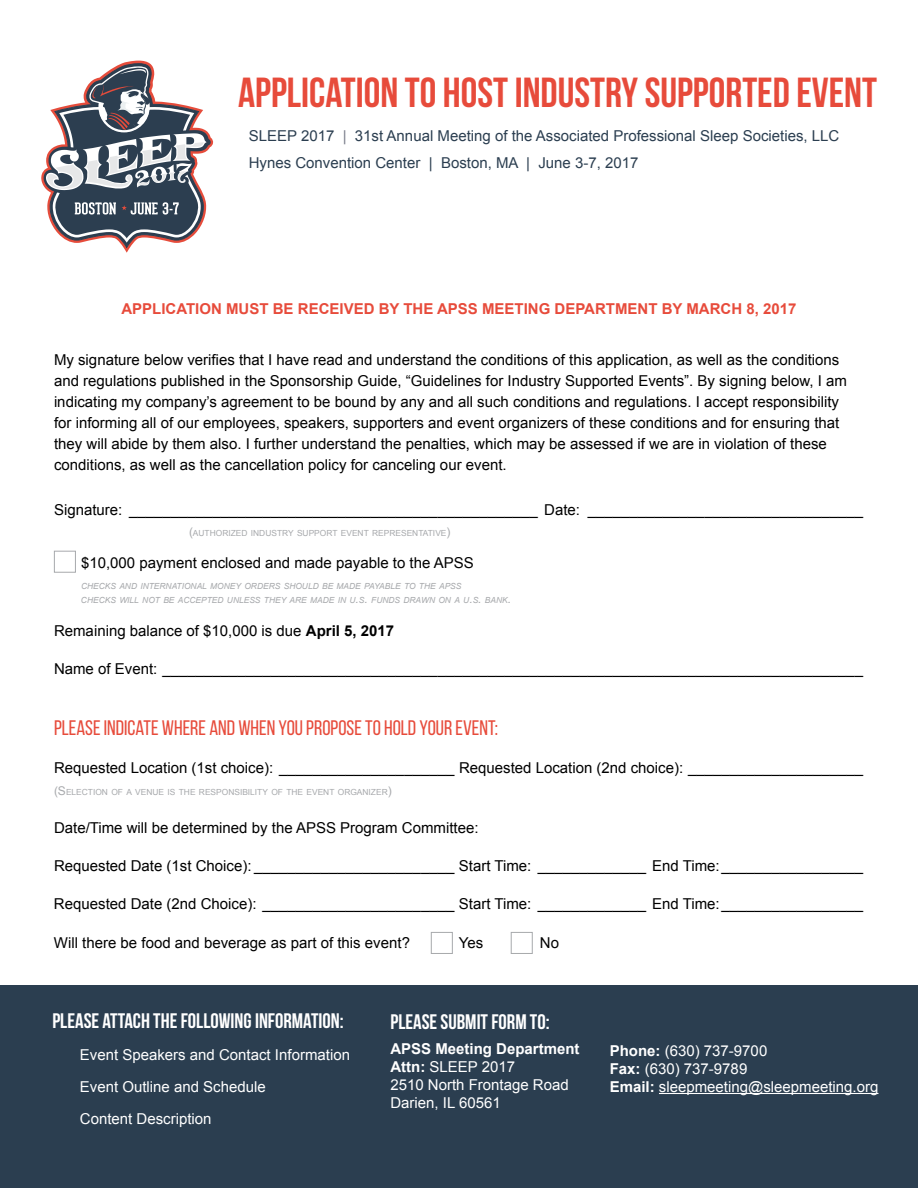
<style>
.page{position:relative;width:918px;height:1188px;background:#fff}
.page>*{position:absolute;margin:0;border:0;box-sizing:border-box;transform-origin:0 0}
.t1{font:700 42px "Bebas Neue";color:#e74b3b}
.t2{font:700 21px "Bebas Neue";color:#fff}
.t3{font:21px "Bebas Neue";color:#e74b3b}
.t4{font:15px/21px "Arial";color:#000}
.t5{font:15px/18px "Arial";color:#fff}
.t6{font:15px/27px "Arial";color:#2b3e50}
.t7{font:700 15px "Arial";color:#e74b3b}
.t8{font:italic 8.4px/14.4px "Arial";color:#a7a9ac}
.t9{font:8.4px "Arial";color:#a7a9ac}
.s1{color:#797d8b}
.s2{font-size:12px}
.s3{font-style:inherit}
.s4{font-weight:700}
</style>
<div class="page">
<div style="left:0;top:986px;width:918px;height:202px;background:#2b3e50"></div>
<hr style="left:659px;top:1093px;width:219px;height:1px;background:#fff">
<svg style="left:41px;top:61px;width:172px;height:192px"></svg>
<div style="left:54px;top:551px;width:22px;height:22px;background:#fff;border:1px solid #a7a9ac"></div>
<div style="left:431px;top:932px;width:22px;height:22px;background:#fff;border:1px solid #a7a9ac"></div>
<div style="left:511px;top:932px;width:22px;height:22px;background:#fff;border:1px solid #a7a9ac"></div>
<h1 class="t1" style="left:238px;top:69px;width:640px">APPLICATION TO HOST INDUSTRY SUPPORTED EVENT</h1>
<p class="t6" style="left:249px;top:122px;width:592px">SLEEP 2017 <span class="s1">|</span> 31st Annual Meeting of the Associated Professional Sleep Societies, LLC<br>Hynes Convention Center | Boston, MA | June 3-7, 2017</p>
<p class="t7" style="left:121px;top:298px;width:677px">APPLICATION MUST BE RECEIVED BY THE APSS MEETING DEPARTMENT BY MARCH 8, 2017</p>
<p class="t4" style="left:54px;top:350px;width:794px">My signature below verifies that I have read and understand the conditions of this application, as well as the conditions and regulations published in the Sponsorship Guide, “Guidelines for Industry Supported Events”. By signing below, I am indicating my company’s agreement to be bound by any and all such conditions and regulations. I accept responsibility for informing all of our employees, speakers, supporters and event organizers of these conditions and for ensuring that they will abide by them also. I further understand the penalties, which may be assessed if we are in violation of these conditions, as well as the cancellation policy for canceling our event.</p>
<p class="t4" style="left:54px;top:500px;width:811px">Signature: _________________________________________________ Date: _________________________________</p>
<p class="t9" style="left:189px;top:528px;width:263px"><span class="s2">(</span>AUTHORIZED INDUSTRY SUPPORT EVENT REPRESENTATIVE<span class="s2">)</span></p>
<p class="t4" style="left:81px;top:552px;width:394px"><span class="s3">$10,000</span> payment enclosed and made payable to the APSS</p>
<p class="t8" style="left:81px;top:579px;width:432px">CHECKS AND INTERNATIONAL MONEY ORDERS SHOULD BE MADE PAYABLE TO THE APSS<br>CHECKS WILL NOT BE ACCEPTED UNLESS THEY ARE MADE IN U<span class="s2">.</span>S<span class="s2">.</span> FUNDS DRAWN ON A U<span class="s2">.</span>S<span class="s2">.</span> BANK<span class="s2">.</span></p>
<p class="t4" style="left:54px;top:620px;width:342px">Remaining balance of $10,000 is due <span class="s4">April 5, 2017</span></p>
<p class="t4" style="left:54px;top:658px;width:811px">Name of Event: ____________________________________________________________________________________</p>
<h2 class="t3" style="left:54px;top:717px;width:446px">PLEASE INDICATE WHERE AND WHEN YOU PROPOSE TO HOLD YOUR EVENT:</h2>
<p class="t4" style="left:54px;top:758px;width:811px">Requested Location (1st choice): _____________________ Requested Location (2nd choice): _____________________</p>
<p class="t9" style="left:54px;top:786px;width:339px"><span class="s2">(S</span>ELECTION OF A VENUE IS THE RESPONSIBILITY OF THE EVENT ORGANIZER<span class="s2">)</span></p>
<p class="t4" style="left:54px;top:817px;width:426px">Date/Time will be determined by the APSS Program Committee:</p>
<p class="t4" style="left:54px;top:856px;width:811px">Requested Date (1st Choice): ________________________ Start Time: _____________ End Time:_________________</p>
<p class="t4" style="left:54px;top:894px;width:811px">Requested Date (2nd Choice): _______________________ Start Time: _____________ End Time:_________________</p>
<p class="t4" style="left:54px;top:932px;width:358px">Will there be food and beverage as part of this event?</p>
<p class="t4" style="left:459px;top:932px;width:26px">Yes</p>
<p class="t4" style="left:540px;top:932px;width:21px">No</p>
<h2 class="t2" style="left:52px;top:1009px;width:293px">PLEASE ATTACH THE FOLLOWING INFORMATION:</h2>
<p class="t5" style="left:80px;top:1039px;width:272px;line-height:32px">Event Speakers and Contact Information<br>Event Outline and Schedule<br>Content Description</p>
<h2 class="t2" style="left:390px;top:1010px;width:161px">PLEASE SUBMIT FORM TO:</h2>
<p class="t5" style="left:390px;top:1040px;width:191px"><span class="s4">APSS Meeting Department<br>Attn:</span> SLEEP 2017<br>2510 North Frontage Road<br>Darien, IL 60561</p>
<p class="t5" style="left:610px;top:1042px;width:270px"><span class="s4">Phone:</span> (630) 737-9700<br><span class="s4">Fax:</span> (630) 737-9789<br><span class="s4">Email:</span> sleepmeeting@sleepmeeting.org</p>
</div>
